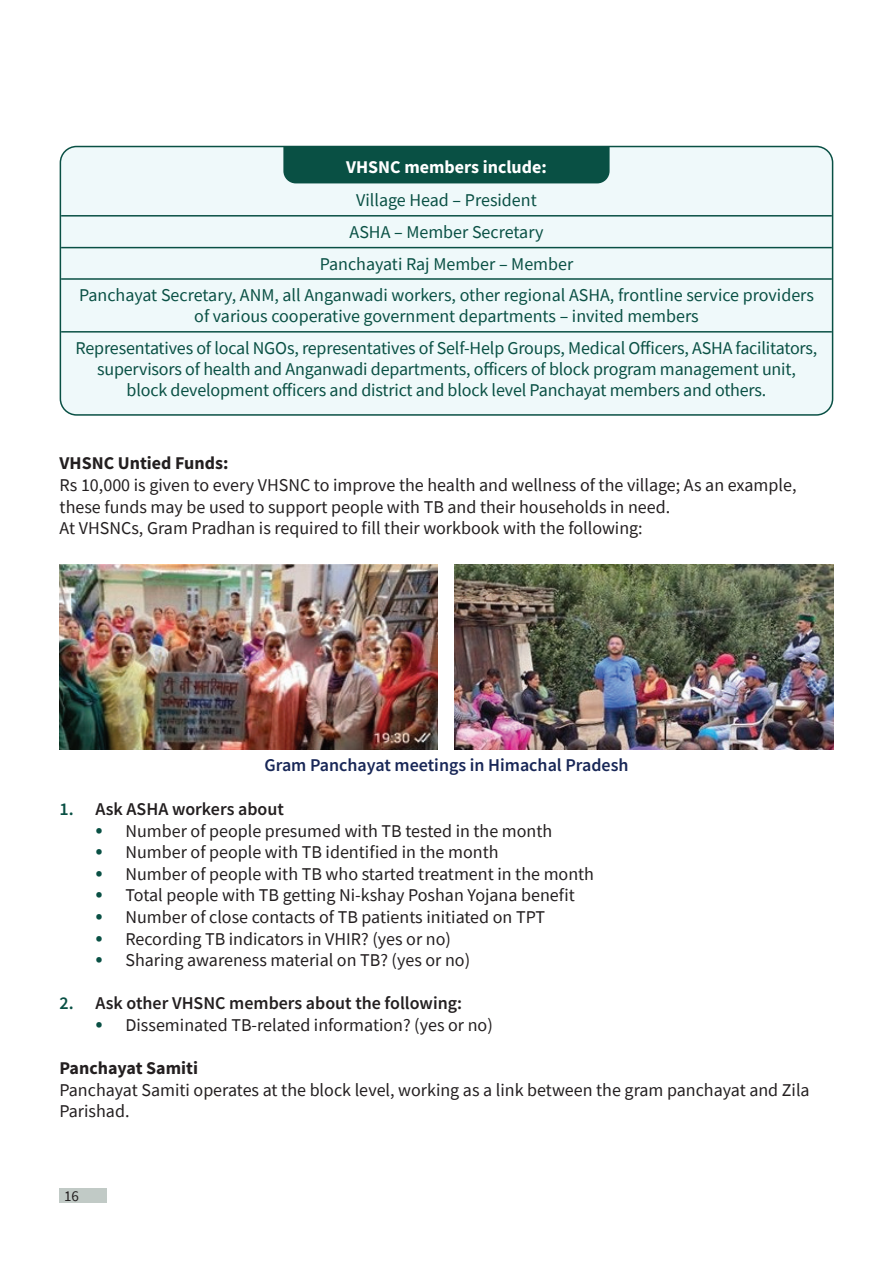
<style>
.page{position:relative;width:893px;height:1263px;background:#fff}
.page>*{position:absolute;margin:0;border:0;box-sizing:border-box;transform-origin:0 0}
.t1{font:18px/21.6px "Source Sans Pro";color:#231f20}
.t2{font:18px/31.7px "Source Sans Pro";letter-spacing:-.01em;color:#095044;text-align:center}
.t3{font:600 18px "Source Sans Pro";color:#231f20}
.t4{font:600 18px "Source Sans Pro";color:#182757}
.t5{font:700 18px "Source Sans Pro";color:#231f20}
.t6{font:700 18px "Source Sans Pro";color:#fff}
.t7{font:15px "Source Sans Pro";color:#231f20}
.s1{color:#095044}
.s2{font-size:24px;color:#095044}
</style>
<div class="page">
<div style="left:59px;top:1188px;width:48px;height:15px;background:#c1cac6"></div>
<div style="left:60px;top:147px;width:773px;height:268px;background:#eff9fa;border-radius:16px"></div>
<div style="left:60px;top:146px;width:773px;height:270px;border:2px solid #095044;border-radius:16px"></div>
<div style="left:283px;top:146px;width:327px;height:37px;background:#095044"></div>
<hr style="left:61px;top:215px;width:771px;height:2px;background:#095044">
<hr style="left:61px;top:247px;width:771px;height:1px;background:#095044">
<hr style="left:61px;top:278px;width:771px;height:2px;background:#095044">
<hr style="left:61px;top:331px;width:771px;height:2px;background:#095044">
<img style="left:59px;top:564px;width:379px;height:186px">
<img style="left:454px;top:564px;width:379px;height:186px">
<p class="t6" style="left:346px;top:155px;width:202px">VHSNC members include:</p>
<p class="t2" style="left:79px;top:184px;width:736px">Village Head – President<br>ASHA – Member Secretary<br>Panchayati Raj Member – Member<br>Panchayat Secretary, ANM, all Anganwadi workers, other regional ASHA, frontline service providers</p>
<p class="t2" style="left:76px;top:300px;width:743px">of various cooperative government departments – invited members<br>Representatives of local NGOs, representatives of Self-Help Groups, Medical Officers, ASHA facilitators,</p>
<p class="t2" style="left:97px;top:358px;width:700px;line-height:21px">supervisors of health and Anganwadi departments, officers of block program management unit, block development officers and district and block level Panchayat members and others.</p>
<p class="t5" style="left:60px;top:451px;width:170px">VHSNC Untied Funds:</p>
<p class="t1" style="left:60px;top:474px;width:738px">Rs 10,000 is given to every VHSNC to improve the health and wellness of the village; As an example, these funds may be used to support people with TB and their households in need.<br>At VHSNCs, Gram Pradhan is required to fill their workbook with the following:</p>
<p class="t4" style="left:264px;top:753px;width:366px">Gram Panchayat meetings in Himachal Pradesh</p>
<p class="t3" style="left:59px;top:797px;width:226px"><span class="s1">1.</span> Ask ASHA workers about</p>
<p class="t1" style="left:95px;top:820px;width:458px"><span class="s2">•</span> Number of people presumed with TB tested in the month</p>
<p class="t1" style="left:95px;top:841px;width:405px"><span class="s2">•</span> Number of people with TB identified in the month</p>
<p class="t1" style="left:95px;top:863px;width:500px"><span class="s2">•</span> Number of people with TB who started treatment in the month</p>
<p class="t1" style="left:95px;top:884px;width:481px"><span class="s2">•</span> Total people with TB getting Ni-kshay Poshan Yojana benefit</p>
<p class="t1" style="left:95px;top:906px;width:451px"><span class="s2">•</span> Number of close contacts of TB patients initiated on TPT</p>
<p class="t1" style="left:95px;top:928px;width:357px"><span class="s2">•</span> Recording TB indicators in VHIR? (yes or no)</p>
<p class="t1" style="left:95px;top:949px;width:376px"><span class="s2">•</span> Sharing awareness material on TB? (yes or no)</p>
<p class="t3" style="left:59px;top:991px;width:404px"><span class="s1">2.</span> Ask other VHSNC members about the following:</p>
<p class="t1" style="left:95px;top:1014px;width:399px"><span class="s2">•</span> Disseminated TB-related information? (yes or no)</p>
<p class="t5" style="left:59px;top:1056px;width:140px">Panchayat Samiti</p>
<p class="t1" style="left:59px;top:1079px;width:752px">Panchayat Samiti operates at the block level, working as a link between the gram panchayat and Zila<br>Parishad.</p>
<p class="t7" style="left:64px;top:1187px;width:16px">16</p>
</div>
